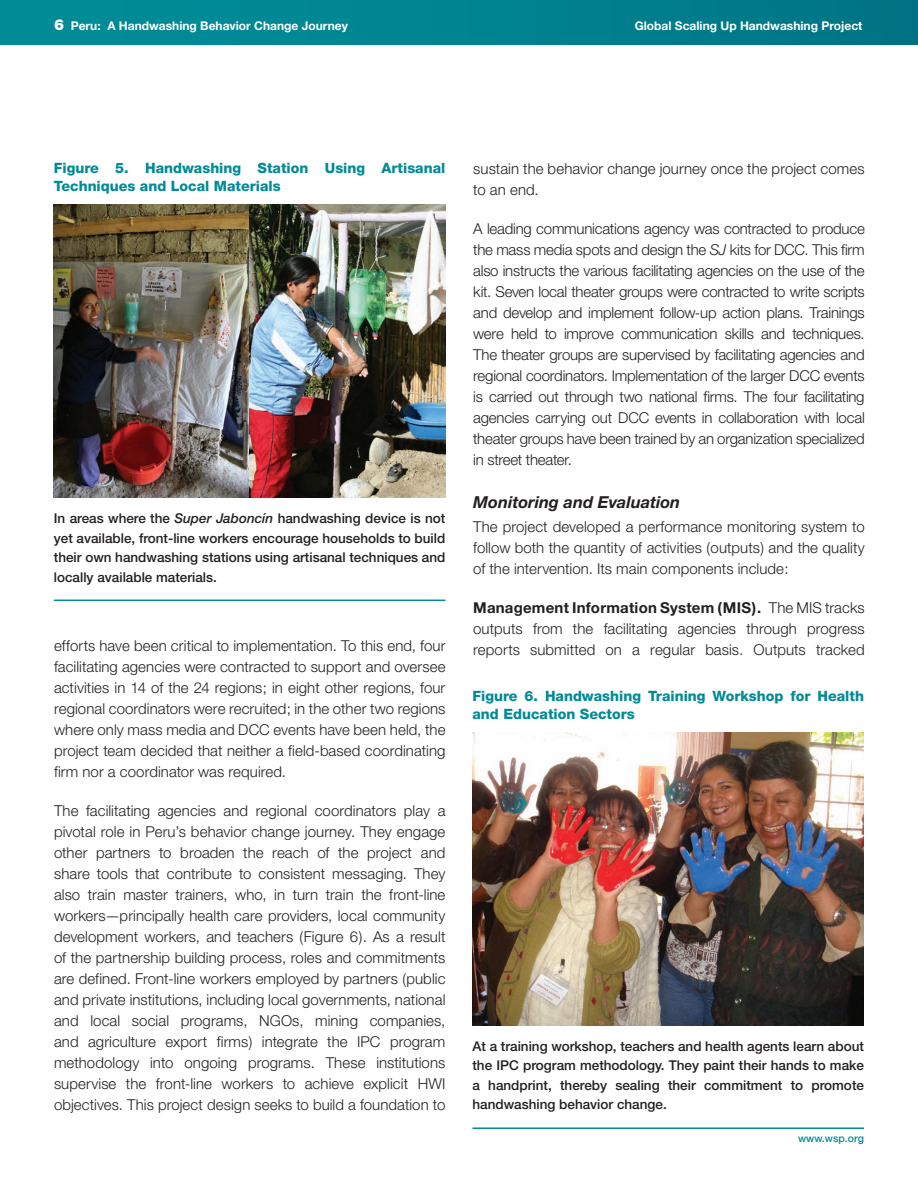
<style>
.page{position:relative;width:918px;height:1188px;background:#fff}
.page>*{position:absolute;margin:0;border:0;box-sizing:border-box;transform-origin:0 0}
.t1{font:italic 700 16.5px "Helvetica Neue";color:#231f20}
.t2{font:300 15px/21px "Helvetica Neue";letter-spacing:.005em;color:#231f20;text-align:justify}
.t3{font:800 14.25px/18px "Helvetica Neue";color:#008b97}
.t4{font:500 13.5px/19.5px "Helvetica Neue";color:#231f20;text-align:justify}
.t5{font:700 12px "Helvetica Neue";color:#fff}
.t6{font:500 10.5px "Helvetica Neue";color:#008b97}
.s1{font-weight:900;font-size:15px}
.s2{font-style:italic}
.s3{font-weight:700}
</style>
<div class="page">
<div style="left:0;top:0;width:918px;height:45px;background:linear-gradient(to right,#008f9a,#007585)"></div>
<hr style="left:917px;top:0;width:1px;height:45px;background:#007182">
<hr style="left:472px;top:1127px;width:392px;height:2px;background:#008b97">
<img style="left:472px;top:732px;width:391px;height:293px">
<hr style="left:54px;top:600px;width:391px;height:1px;background:#008b97">
<img style="left:54px;top:204px;width:391px;height:294px">
<p class="t5" style="left:54px;top:21px;width:296px"><span class="s1">6</span> Peru: A Handwashing Behavior Change Journey</p>
<p class="t5" style="left:635px;top:21px;width:229px">Global Scaling Up Handwashing Project</p>
<p class="t3" style="left:54px;top:160px;width:393px">Figure 5. Handwashing Station Using Artisanal<br>Techniques and Local Materials</p>
<p class="t4" style="left:54px;top:510px;width:393px">In areas where the <span class="s2">Super Jaboncín</span> handwashing device is not yet available, front-line workers encourage households to build their own handwashing stations using artisanal techniques and locally available materials.</p>
<p class="t2" style="left:54px;top:636px;width:393px">efforts have been critical to implementation. To this end, four facilitating agencies were contracted to support and oversee activities in 14 of the 24 regions; in eight other regions, four regional coordinators were recruited; in the other two regions where only mass media and DCC events have been held, the project team decided that neither a field-based coordinating firm nor a coordinator was required.</p>
<p class="t2" style="left:54px;top:801px;width:393px">The facilitating agencies and regional coordinators play a pivotal role in Peru’s behavior change journey. They engage other partners to broaden the reach of the project and share tools that contribute to consistent messaging. They also train master trainers, who, in turn train the front-line workers—principally health care providers, local community development workers, and teachers (Figure 6). As a result of the partnership building process, roles and commitments are defined. Front-line workers employed by partners (public and private institutions, including local governments, national and local social programs, NGOs, mining companies, and agriculture export firms) integrate the IPC program methodology into ongoing programs. These institutions supervise the front-line workers to achieve explicit HWI objectives. This project design seeks to build a foundation to</p>
<p class="t2" style="left:473px;top:159px;width:393px">sustain the behavior change journey once the project comes to an end.</p>
<p class="t2" style="left:473px;top:219px;width:393px">A leading communications agency was contracted to produce the mass media spots and design the <span class="s2">SJ</span> kits for DCC. This firm also instructs the various facilitating agencies on the use of the kit. Seven local theater groups were contracted to write scripts and develop and implement follow-up action plans. Trainings were held to improve communication skills and techniques.<br>The theater groups are supervised by facilitating agencies and regional coordinators. Implementation of the larger DCC events is carried out through two national firms. The four facilitating agencies carrying out DCC events in collaboration with local theater groups have been trained by an organization specialized in street theater.</p>
<p class="t1" style="left:473px;top:497px;width:209px">Monitoring and Evaluation</p>
<p class="t2" style="left:473px;top:518px;width:393px">The project developed a performance monitoring system to follow both the quantity of activities (outputs) and the quality of the intervention. Its main components include:</p>
<p class="t2" style="left:473px;top:599px;width:393px"><span class="s3">Management Information System (MIS).</span> The MIS tracks outputs from the facilitating agencies through progress reports submitted on a regular basis. Outputs tracked</p>
<p class="t3" style="left:472px;top:688px;width:393px">Figure 6. Handwashing Training Workshop for Health and Education Sectors</p>
<p class="t4" style="left:472px;top:1038px;width:393px">At a training workshop, teachers and health agents learn about the IPC program methodology. They paint their hands to make a handprint, thereby sealing their commitment to promote handwashing behavior change.</p>
<p class="t6" style="left:798px;top:1135px;width:67px">www.wsp.org</p>
</div>
